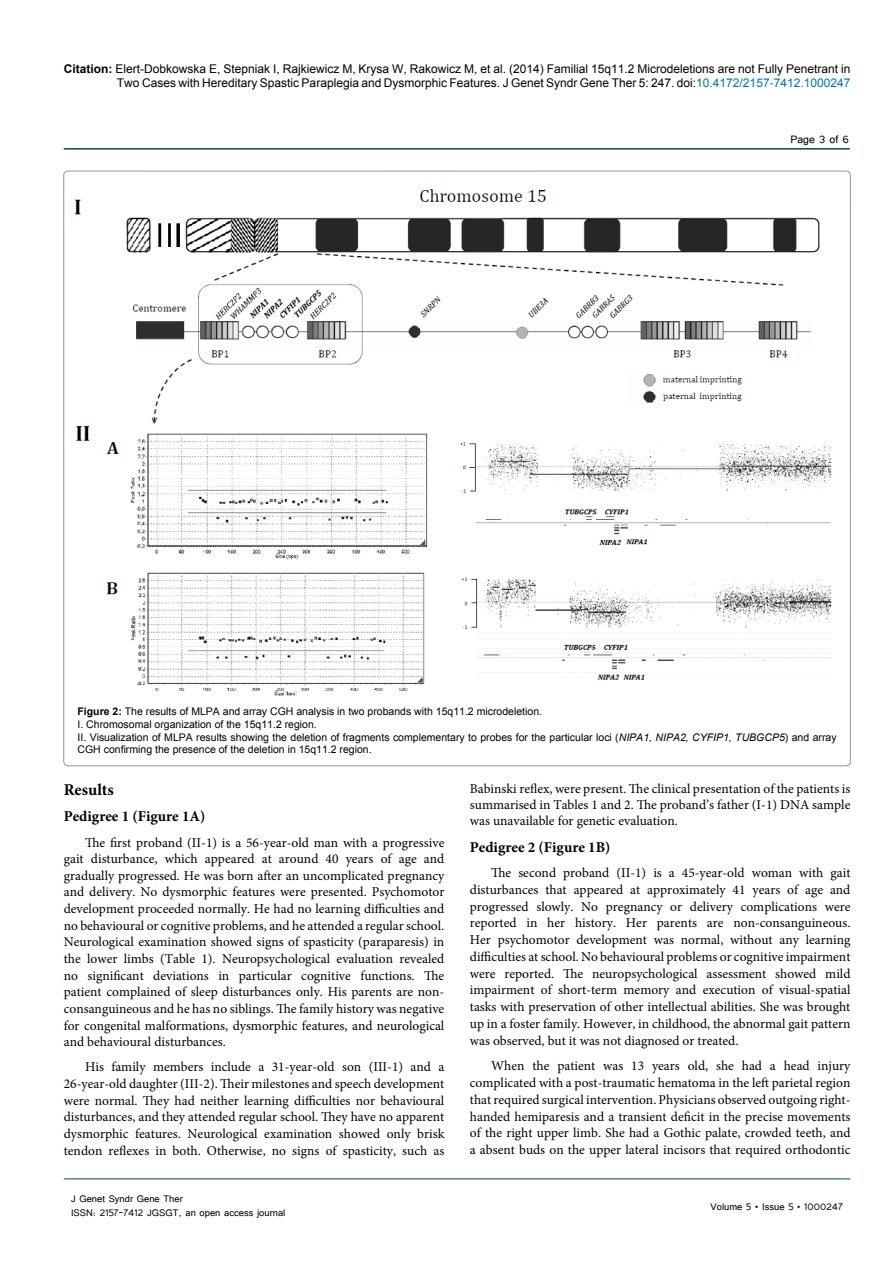
<style>
.page{position:relative;width:893px;height:1263px;background:#fff}
.page>*{position:absolute;margin:0;border:0;box-sizing:border-box;transform-origin:0 0}
.t1{font:700 16.5px "Minion Pro";color:#000}
.t2{font:700 15px "Minion Pro";color:#000}
.t3{font:13.5px/16.6px "Minion Pro";color:#000;text-align:justify}
.t4{font:13.5px "Tunga";color:#000}
.t5{font:12px/14.4px "Arial";color:#000;text-align:right}
.t6{font:12px/14.4px "Tunga";color:#000}
.t7{font:10.5px/12.6px "Arial";color:#000}
.s1{font-weight:700}
.s2{color:#0072bc}
.s3{font-style:italic}
</style>
<div class="page">
<hr style="left:64px;top:148px;width:786px;height:2px;background:#00455b">
<hr style="left:64px;top:1179px;width:786px;height:1px;background:#00455b">
<img style="left:74px;top:189px;width:758px;height:508px">
<p class="t5" style="left:64px;top:61px;width:788px"><span class="s1">Citation:</span> Elert-Dobkowska E, Stepniak I, Rajkiewicz M, Krysa W, Rakowicz M, et al. (2014) Familial 15q11.2 Microdeletions are not Fully Penetrant in<br>Two Cases with Hereditary Spastic Paraplegia and Dysmorphic Features. J Genet Syndr Gene Ther 5: 247. doi:<span class="s2">10.4172/2157-7412.1000247</span></p>
<p class="t4" style="left:790px;top:131px;width:60px">Page 3 of 6</p>
<p class="t7" style="left:78px;top:706px;width:760px"><span class="s1">Figure 2:</span> The results of MLPA and array CGH analysis in two probands with 15q11.2 microdeletion.<br>I. Chromosomal organization of the 15q11.2 region.<br>II. Visualization of MLPA results showing the deletion of fragments complementary to probes for the particular loci (<span class="s3">NIPA1, NIPA2, CYFIP1, TUBGCP5</span>) and array CGH confirming the presence of the deletion in 15q11.2 region.</p>
<p class="t1" style="left:64px;top:778px;width:52px">Results</p>
<p class="t2" style="left:64px;top:806px;width:143px">Pedigree 1 (Figure 1A)</p>
<p class="t3" style="left:64px;top:834px;width:382px;text-indent:21px">The first proband (II-1) is a 56-year-old man with a progressive gait disturbance, which appeared at around 40 years of age and gradually progressed. He was born after an uncomplicated pregnancy and delivery. No dysmorphic features were presented. Psychomotor development proceeded normally. He had no learning difficulties and no behavioural or cognitive problems, and he attended a regular school.<br>Neurological examination showed signs of spasticity (paraparesis) in the lower limbs (Table 1). Neuropsychological evaluation revealed no significant deviations in particular cognitive functions. The patient complained of sleep disturbances only. His parents are non&shy;consanguineous and he has no siblings. The family history was negative for congenital malformations, dysmorphic features, and neurological and behavioural disturbances.</p>
<p class="t3" style="left:64px;top:1059px;width:382px;text-indent:21px">His family members include a 31-year-old son (III-1) and a 26-year-old daughter (III-2). Their milestones and speech development were normal. They had neither learning difficulties nor behavioural disturbances, and they attended regular school. They have no apparent dysmorphic features. Neurological examination showed only brisk tendon reflexes in both. Otherwise, no signs of spasticity, such as</p>
<p class="t6" style="left:71px;top:1190px;width:216px">J Genet Syndr Gene Ther<br>ISSN: 2157-7412 JGSGT, an open access journal</p>
<p class="t3" style="left:470px;top:780px;width:382px;line-height:16.2px">Babinski reflex, were present. The clinical presentation of the patients is summarised in Tables 1 and 2. The proband’s father (I-1) DNA sample was unavailable for genetic evaluation.</p>
<p class="t2" style="left:470px;top:836px;width:142px">Pedigree 2 (Figure 1B)</p>
<p class="t3" style="left:470px;top:864px;width:382px;text-indent:21px">The second proband (II-1) is a 45-year-old woman with gait disturbances that appeared at approximately 41 years of age and progressed slowly. No pregnancy or delivery complications were reported in her history. Her parents are non-consanguineous.<br>Her psychomotor development was normal, without any learning difficulties at school. No behavioural problems or cognitive impairment were reported. The neuropsychological assessment showed mild impairment of short-term memory and execution of visual-spatial tasks with preservation of other intellectual abilities. She was brought up in a foster family. However, in childhood, the abnormal gait pattern was observed, but it was not diagnosed or treated.</p>
<p class="t3" style="left:470px;top:1057px;width:382px;text-indent:21px">When the patient was 13 years old, she had a head injury complicated with a post-traumatic hematoma in the left parietal region that required surgical intervention. Physicians observed outgoing right&shy;handed hemiparesis and a transient deficit in the precise movements of the right upper limb. She had a Gothic palate, crowded teeth, and a absent buds on the upper lateral incisors that required orthodontic</p>
<p class="t6" style="left:711px;top:1199px;width:134px">Volume 5 • Issue 5 • 1000247</p>
</div>
